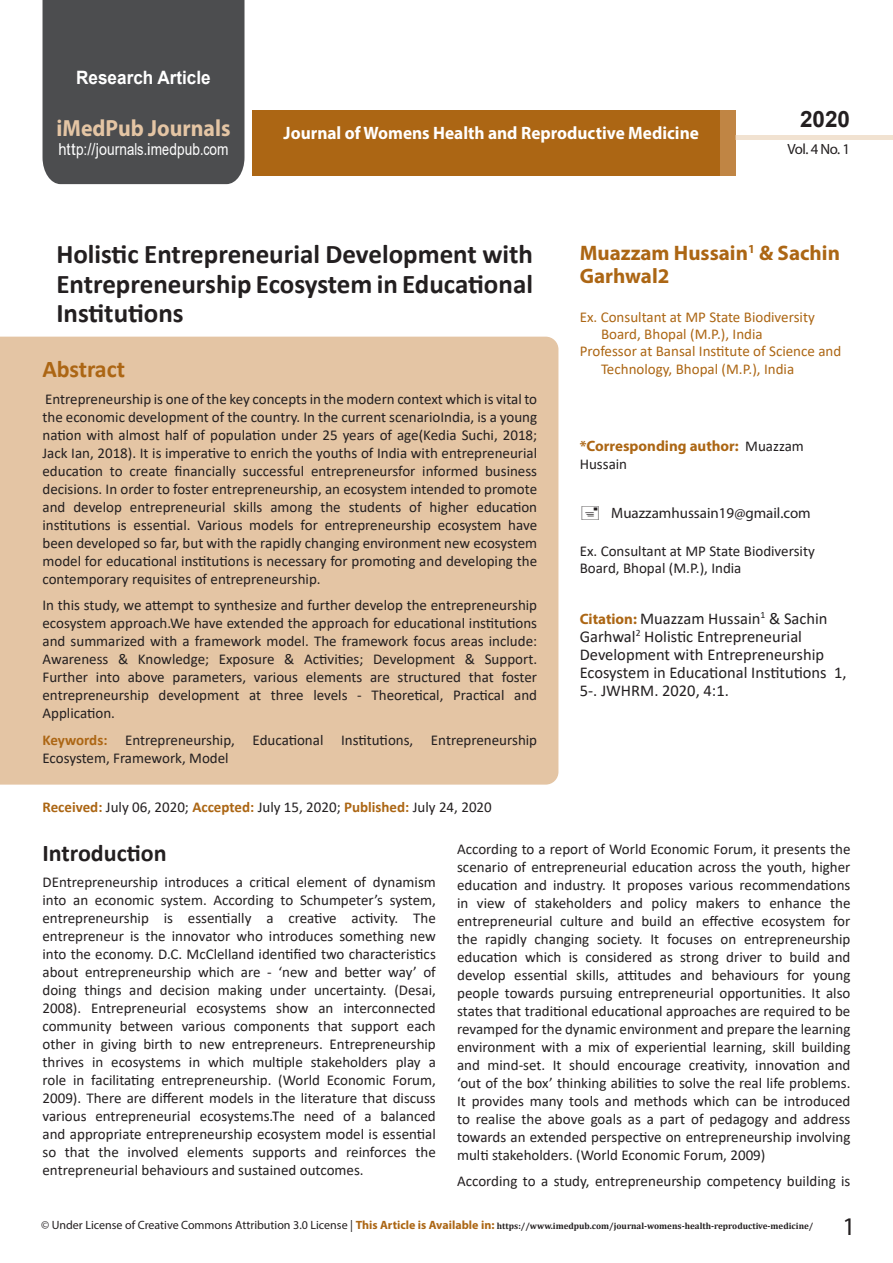
<style>
.page{position:relative;width:893px;height:1263px;background:#fff}
.page>*{position:absolute;margin:0;border:0;box-sizing:border-box;transform-origin:0 0}
.t1{font:700 27px/29.7px "Calibri";color:#231f20;text-align:justify}
.t2{font:25.5px "Myriad Pro";color:#231f20}
.side-heading{font:700 24px "Calibri";color:#231f20}
.t3{font:700 24px "Calibri";letter-spacing:-.005em;color:#ac6614}
.t4{font:700 23.4px "Myriad Pro";color:#e4c5a4;scale:.93 1}
.t5{font:700 22.5px "Arial";color:#231f20}
.t6{font:700 21px/23.1px "Myriad Pro";color:#ac6614}
.t7{font:700 18.45px "Arial";color:#fff;scale:.93 1}
.t8{font:700 18px "Myriad Pro";color:#fff;scale:.96 1}
.t9{font:16.5px/18.1px "Calibri";color:#231f20}
.t10{font:16.5px "Arial";letter-spacing:.005em;color:#fff;scale:.89 1}
.t11{font:15px/18px "Calibri";color:#231f20;text-align:justify}
.t12{font:15px/17.4px "Calibri";color:#ac6614}
.t13{font:700 15px/17.4px "Myriad Pro";color:#ac6614}
.t14{font:15px "Myriad Pro";color:#231f20}
.t15{font:14.85px "Myriad Pro";color:#231f20}
.t16{font:700 9px "Cambria";color:#231f20}
.s1{font-family:"Calibri"}
.s2{font-weight:700;color:#ac6614}
.s3{font-family:"Calibri";font-weight:400;color:#231f20}
.s4{font-family:"Myriad Pro";font-weight:700;font-size:15px;color:#ac6614}
.s5{font-family:"Myriad Pro";font-weight:400;font-size:12px}
.s6{font-family:"Myriad Pro";font-size:12px;color:#ac6614}
</style>
<div class="page">
<div style="left:43px;top:0;width:201px;height:184px;background:#4c4d4f"></div>
<div style="left:252px;top:110px;width:469px;height:66px;background:#ac6614"></div>
<div style="left:720px;top:110px;width:16px;height:66px;background:#c08544"></div>
<div style="left:736px;top:135px;width:157px;height:5px;background:#f1e2d1"></div>
<div style="left:0;top:337px;width:558px;height:448px;background:#e4c5a4"></div>
<p class="t7" style="left:76px;top:64px;width:146px">Research Article</p>
<h3 class="t4" style="left:57px;top:113px;width:188px">iMedPub Journals</h3>
<p class="t8" style="left:284px;top:121px;width:434px">Journal of Womens Health and Reproductive Medicine</p>
<p class="t10" style="left:58px;top:138px;width:193px">http://journals<span class="s1">.</span>imedpub<span class="s1">.</span>com</p>
<h3 class="t5" style="left:800px;top:104px;width:52px">2020</h3>
<p class="t15" style="left:787px;top:140px;width:64px">Vol. 4 No. 1</p>
<p class="t1" style="left:56px;top:239px;width:478px">Holistic Entrepreneurial Development with Entrepreneurship Ecosystem in Educational Institutions</p>
<p class="t3" style="left:43px;top:352px;width:84px">Abstract</p>
<p class="t11" style="left:43px;top:390px;width:496px">Entrepreneurship is one of the key concepts in the modern context which is vital to the economic development of the country. In the current scenarioIndia, is a young nation with almost half of population under 25 years of age(Kedia Suchi, 2018; Jack Ian, 2018). It is imperative to enrich the youths of India with entrepreneurial education to create financially successful entrepreneursfor informed business decisions. In order to foster entrepreneurship, an ecosystem intended to promote and develop entrepreneurial skills among the students of higher education institutions is essential. Various models for entrepreneurship ecosystem have been developed so far, but with the rapidly changing environment new ecosystem model for educational institutions is necessary for promoting and developing the contemporary requisites of entrepreneurship.</p>
<p class="t11" style="left:43px;top:596px;width:496px">In this study, we attempt to synthesize and further develop the entrepreneurship ecosystem approach.We have extended the approach for educational institutions and summarized with a framework model. The framework focus areas include:<br>Awareness &amp; Knowledge; Exposure &amp; Activities; Development &amp; Support.<br>Further into above parameters, various elements are structured that foster entrepreneurship development at three levels - Theoretical, Practical and Application.</p>
<p class="t11" style="left:43px;top:731px;width:496px"><span class="s2">Keywords:</span> Entrepreneurship, Educational Institutions, Entrepreneurship<br>Ecosystem, Framework, Model</p>
<p class="t11" style="left:43px;top:797px;width:451px"><span class="s2">Received:</span> July 06, 2020; <span class="s2">Accepted:</span> July 15, 2020; <span class="s2">Published:</span> July 24, 2020</p>
<p class="t6" style="left:580px;top:241px;width:262px">Muazzam Hussain<sup>1</sup> &amp; Sachin<br>Garhwal2</p>
<p class="t12" style="left:601px;top:308px;width:215px;text-indent:-21px">Ex. Consultant at MP State Biodiversity<br>Board, Bhopal (M.P.), India</p>
<p class="t12" style="left:601px;top:342px;width:242px;text-indent:-21px">Professor at Bansal Institute of Science and<br>Technology, Bhopal (M.P.), India</p>
<p class="t13" style="left:580px;top:437px;width:226px">*Corresponding author: <span class="s3">Muazzam<br>Hussain</span></p>
<p class="t14" style="left:611px;top:504px;width:201px">Muazzamhussain19@gmail.com</p>
<p class="t11" style="left:580px;top:542px;width:237px;line-height:17.4px">Ex. Consultant at MP State Biodiversity<br>Board, Bhopal (M.P.), India</p>
<p class="t9" style="left:580px;top:609px;width:268px"><span class="s4">Citation:</span> Muazzam Hussain<sup>1</sup> &amp; Sachin Garhwal<sup>2</sup> Holistic Entrepreneurial Development with Entrepreneurship Ecosystem in Educational Institutions 1, 5-. JWHRM. 2020, 4:1.</p>
<p class="side-heading" style="left:43px;top:836px;width:126px">Introduction</p>
<p class="t11" style="left:43px;top:873px;width:395px">DEntrepreneurship introduces a critical element of dynamism into an economic system. According to Schumpeter’s system, entrepreneurship is essentially a creative activity. The entrepreneur is the innovator who introduces something new into the economy. D.C. McClelland identified two characteristics about entrepreneurship which are - ‘new and better way’ of doing things and decision making under uncertainty. (Desai, 2008). Entrepreneurial ecosystems show an interconnected community between various components that support each other in giving birth to new entrepreneurs. Entrepreneurship thrives in ecosystems in which multiple stakeholders play a role in facilitating entrepreneurship. (World Economic Forum, 2009). There are different models in the literature that discuss various entrepreneurial ecosystems.The need of a balanced and appropriate entrepreneurship ecosystem model is essential so that the involved elements supports and reinforces the entrepreneurial behaviours and sustained outcomes.</p>
<p class="t11" style="left:457px;top:839px;width:395px">According to a report of World Economic Forum, it presents the scenario of entrepreneurial education across the youth, higher education and industry. It proposes various recommendations in view of stakeholders and policy makers to enhance the entrepreneurial culture and build an effective ecosystem for the rapidly changing society. It focuses on entrepreneurship education which is considered as strong driver to build and develop essential skills, attitudes and behaviours for young people towards pursuing entrepreneurial opportunities. It also states that traditional educational approaches are required to be revamped for the dynamic environment and prepare the learning environment with a mix of experiential learning, skill building and mind-set. It should encourage creativity, innovation and ‘out of the box’ thinking abilities to solve the real life problems.<br>It provides many tools and methods which can be introduced to realise the above goals as a part of pedagogy and address towards an extended perspective on entrepreneurship involving multi stakeholders. (World Economic Forum, 2009)</p>
<p class="t11" style="left:457px;top:1172px;width:395px">According to a study, entrepreneurship competency building is</p>
<p class="t16" style="left:41px;top:1220px;width:774px"><span class="s5">© Under License of Creative Commons Attribution 3.0 License |</span> <span class="s6">This Article is Available in:</span> https://www.imedpub.com/journal-womens-health-reproductive-medicine/</p>
<h2 class="t2" style="left:842px;top:1211px;width:15px">1</h2>
</div>
